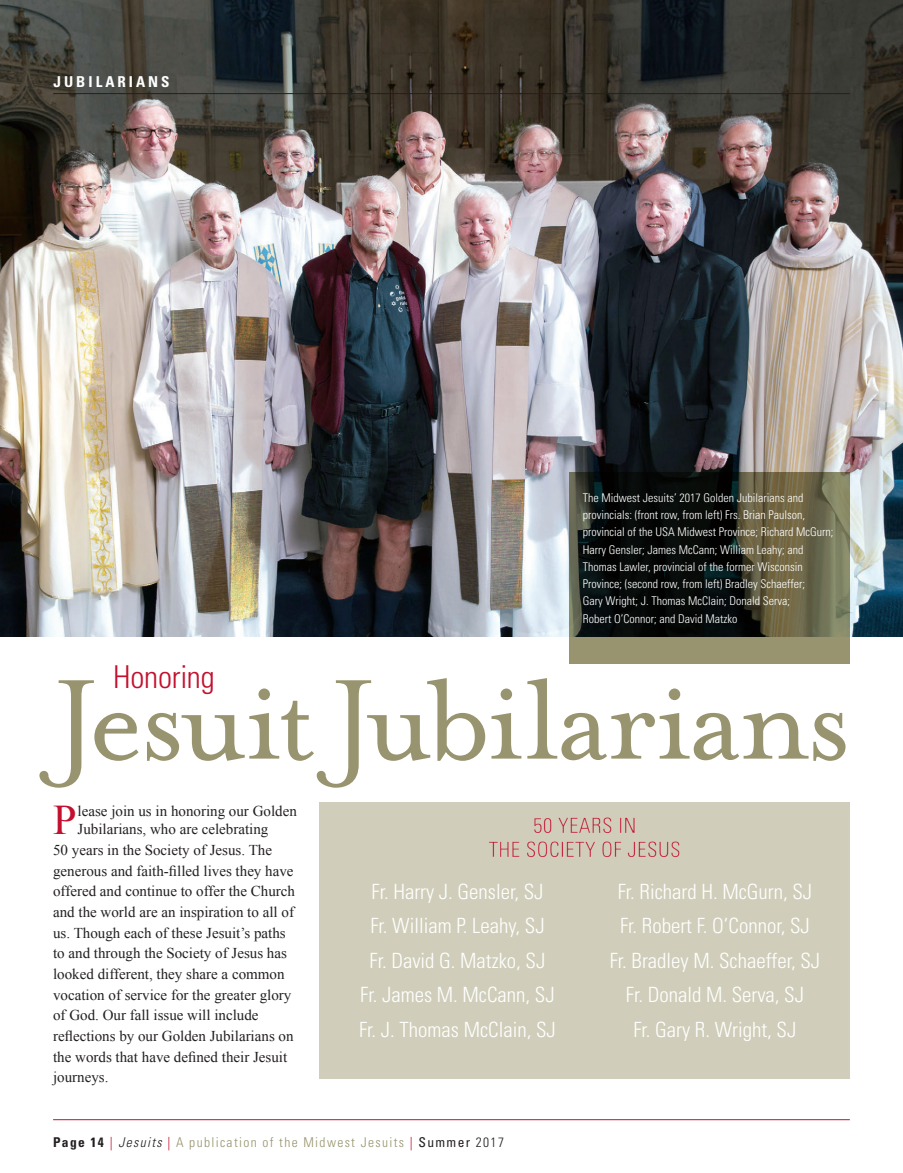
<style>
.page{position:relative;width:903px;height:1173px;background:#fff}
.page>*{position:absolute;margin:0;border:0;box-sizing:border-box;transform-origin:0 0}
.t1{font:130.5px "Mrs Eaves Roman";letter-spacing:-.025em;color:#98946f}
.t2{font:42.15px "Times New Roman";color:#c3102f}
.t3{font:300 condensed 31.5px "Univers";letter-spacing:-.005em;color:#c3102f}
.t4{font:300 condensed 21px/34.5px "Univers";color:#fff;text-align:center}
.t5{font:300 condensed 21px/24px "Univers";letter-spacing:.025em;color:#c3102f;text-align:center}
.t6{font:15px/20.7px "Times New Roman";color:#231f20}
.t7{font:700 condensed 15px "Univers";letter-spacing:.2em;color:#fff}
.t8{font:300 condensed 13.5px "Univers";letter-spacing:.1em;color:#98946f}
.t9{font:300 condensed 12px/17.2px "Univers";color:#fff}
.s1{font-weight:700;color:#231f20}
.s2{color:#c3102f}
.s3{font-style:italic;color:#231f20}
.s4{font-weight:400;color:#231f20}
.s5{color:#231f20}
</style>
<div class="page">
<img style="left:0;top:0;width:903px;height:636px">
<hr style="left:53px;top:1119px;width:797px;height:1px;background:#c3102f">
<hr style="left:53px;top:93px;width:797px;height:1px;background:#231f20">
<div style="left:320px;top:802px;width:530px;height:277px;background:#d0ceba"></div>
<svg style="left:569px;top:472px;width:281px;height:191px;background:#3f3f2f"></svg>
<p class="t7" style="left:54px;top:72px;width:117px">JUBILARIANS</p>
<p class="t9" style="left:583px;top:489px;width:252px">The Midwest Jesuits’ 2017 Golden Jubilarians and provincials: (front row, from left) Frs. Brian Paulson, provincial of the USA Midwest Province; Richard McGurn; Harry Gensler; James McCann; William Leahy; and Thomas Lawler, provincial of the former Wisconsin Province; (second row, from left) Bradley Schaeffer;<br>Gary Wright; J. Thomas McClain; Donald Serva;<br>Robert O’Connor; and David Matzko</p>
<h3 class="t3" style="left:113px;top:658px;width:103px">Honoring</h3>
<h1 class="t1" style="left:54px;top:649px;width:798px">JesuitJubilarians</h1>
<h2 class="t2" style="left:53px;top:792px;width:25px">P</h2>
<p class="t6" style="left:78px;top:802px;width:221px;line-height:18px">lease join us in honoring our Golden<br>Jubilarians, who are celebrating</p>
<p class="t6" style="left:53px;top:839px;width:243px">50 years in the Society of Jesus. The generous and faith-filled lives they have offered and continue to offer the Church and the world are an inspiration to all of us. Though each of these Jesuit’s paths to and through the Society of Jesus has looked different, they share a common vocation of service for the greater glory of God. Our fall issue will include reflections by our Golden Jubilarians on the words that have defined their Jesuit journeys.</p>
<h3 class="t5" style="left:489px;top:813px;width:193px">50 YEARS IN<br>THE SOCIETY OF JESUS</h3>
<h3 class="t4" style="left:359px;top:874px;width:198px">Fr. Harry J. Gensler, SJ<br>Fr. William P. Leahy, SJ<br>Fr. David G. Matzko, SJ<br>Fr. James M. McCann, SJ<br>Fr. J. Thomas McClain, SJ</h3>
<h3 class="t4" style="left:609px;top:874px;width:212px">Fr. Richard H. McGurn, SJ<br>Fr. Robert F. O’Connor, SJ<br>Fr. Bradley M. Schaeffer, SJ<br>Fr. Donald M. Serva, SJ<br>Fr. Gary R. Wright, SJ</h3>
<p class="t8" style="left:53px;top:1134px;width:452px"><span class="s1">Page 14</span> <span class="s2">|</span> <span class="s3">Jesuits</span> <span class="s2">|</span> A publication of the Midwest Jesuits <span class="s2">|</span> <span class="s4">Summer</span> <span class="s5">2017</span></p>
</div>
